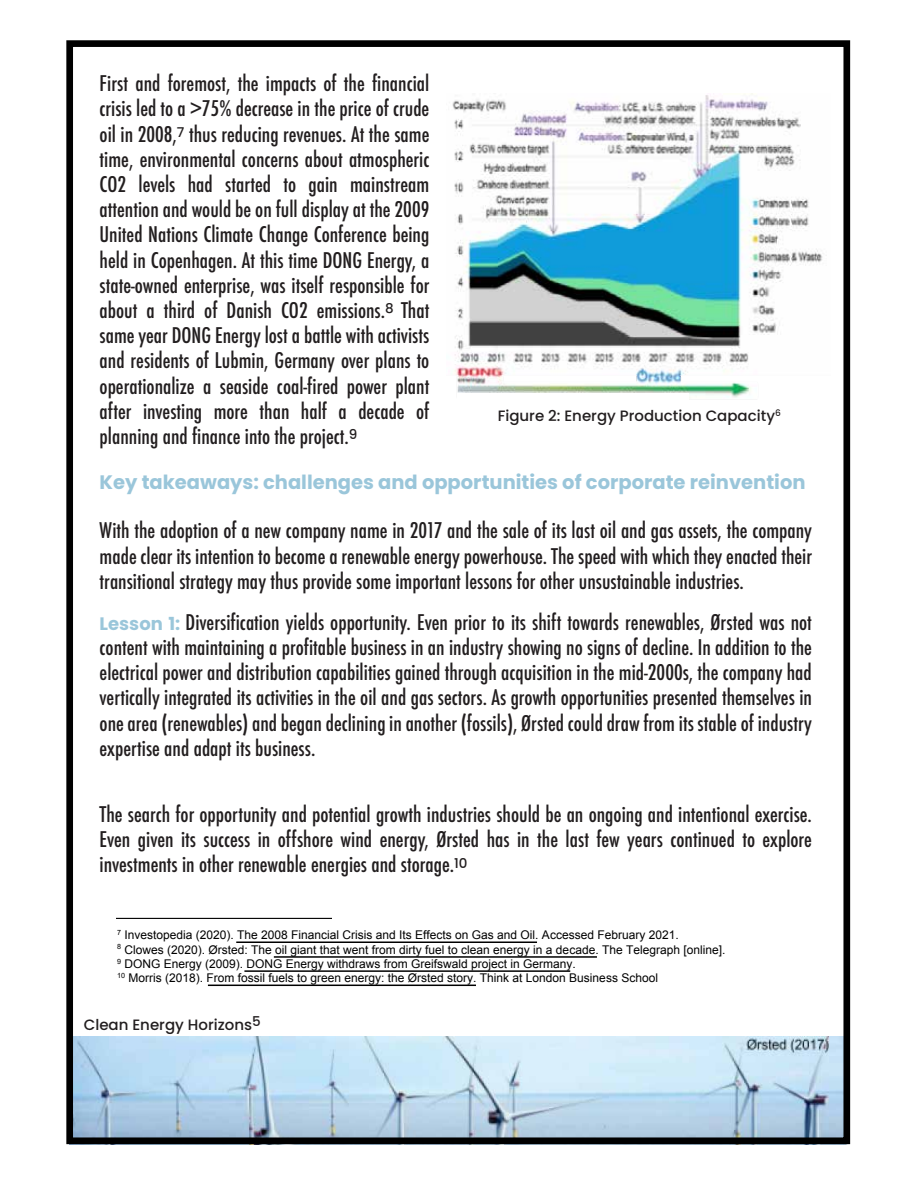
<style>
.page{position:relative;width:918px;height:1188px;background:#fff}
.page>*{position:absolute;margin:0;border:0;box-sizing:border-box;transform-origin:0 0}
.t1{font:500 condensed 21px/25.2px "Futura";color:#221e1f;text-align:justify}
.t2{font:700 19.5px "Poppins";color:#9ac6da}
.t3{font:500 15px "Poppins";color:#221e1f}
.t4{font:12px/14.4px "Arial";color:#000}
.s1{font-family:"Poppins";font-weight:700;font-stretch:normal;font-size:18px;color:#9ac6da}
</style>
<div class="page">
<img style="left:74px;top:1036px;width:768px;height:100px">
<div style="left:66px;top:40px;width:784px;height:1104px;border:7px solid #000"></div>
<img style="left:452px;top:94px;width:371px;height:304px">
<div style="left:458px;top:393px;width:231px;height:14px;background:#fff"></div>
<hr style="left:116px;top:918px;width:216px;height:1px;background:#000">
<hr style="left:236px;top:941px;width:301px;height:2px;background:#000">
<hr style="left:274px;top:956px;width:323px;height:2px;background:#000">
<hr style="left:208px;top:985px;width:268px;height:1px;background:#000">
<hr style="left:244px;top:970px;width:326px;height:2px;background:#000">
<p class="t1" style="left:100px;top:71px;width:331px">First and foremost, the impacts of the financial crisis led to a &gt;75% decrease in the price of crude oil in 2008,<sup>7</sup> thus reducing revenues. At the same time, environmental concerns about atmospheric CO2 levels had started to gain mainstream attention and would be on full display at the 2009<br>United Nations Climate Change Conference being held in Copenhagen. At this time DONG Energy, a state-owned enterprise, was itself responsible for about a third of Danish CO2 emissions.<sup>8</sup> That same year DONG Energy lost a battle with activists and residents of Lubmin, Germany over plans to operationalize a seaside coal-fired power plant after investing more than half a decade of planning and finance into the project.<sup>9</sup></p>
<p class="t2" style="left:100px;top:471px;width:708px">Key takeaways: challenges and opportunities of corporate reinvention</p>
<p class="t1" style="left:100px;top:518px;width:714px">With the adoption of a new company name in 2017 and the sale of its last oil and gas assets, the company made clear its intention to become a renewable energy powerhouse. The speed with which they enacted their transitional strategy may thus provide some important lessons for other unsustainable industries.</p>
<p class="t1" style="left:100px;top:610px;width:714px"><span class="s1">Lesson 1:</span> Diversification yields opportunity. Even prior to its shift towards renewables, Ørsted was not content with maintaining a profitable business in an industry showing no signs of decline. In addition to the electrical power and distribution capabilities gained through acquisition in the mid-2000s, the company had vertically integrated its activities in the oil and gas sectors. As growth opportunities presented themselves in one area (renewables) and began declining in another (fossils), Ørsted could draw from its stable of industry expertise and adapt its business.</p>
<p class="t3" style="left:498px;top:407px;width:285px">Figure 2: Energy Production Capacity<sup>6</sup></p>
<p class="t1" style="left:100px;top:802px;width:714px">The search for opportunity and potential growth industries should be an ongoing and intentional exercise.<br>Even given its success in offshore wind energy, Ørsted has in the last few years continued to explore investments in other renewable energies and storage.<sup>10</sup></p>
<p class="t4" style="left:117px;top:928px;width:610px"><sup>7</sup> Investopedia (2020). The 2008 Financial Crisis and Its Effects on Gas and Oil. Accessed February 2021.<br><sup>8</sup> Clowes (2020). Ørsted: The oil giant that went from dirty fuel to clean energy in a decade. The Telegraph [online].<br><sup>9</sup> DONG Energy (2009). DONG Energy withdraws from Greifswald project in Germany.<br><sup>10</sup> Morris (2018). From fossil fuels to green energy: the Ørsted story. Think at London Business School</p>
<p class="t3" style="left:84px;top:1016px;width:178px">Clean Energy Horizons<sup>5</sup></p>
</div>
